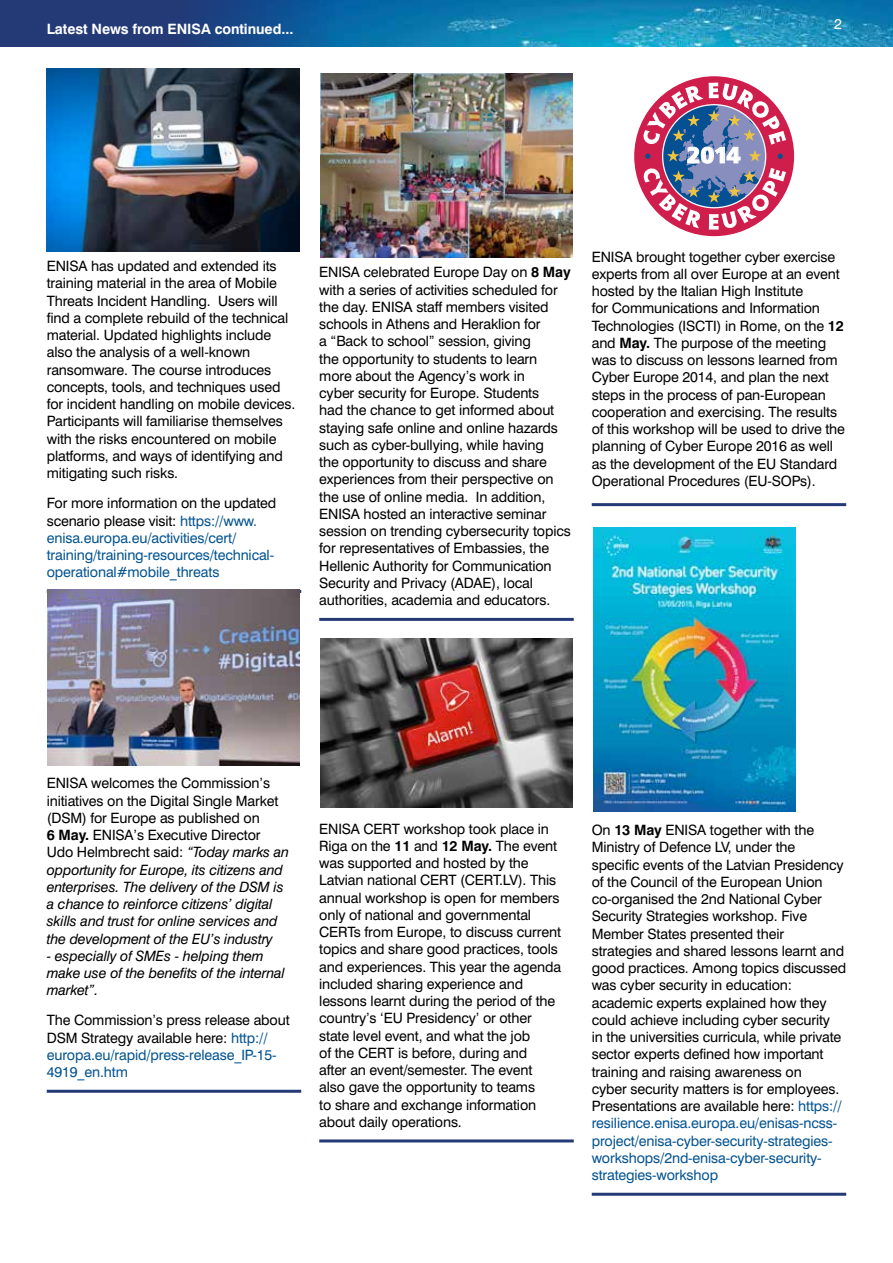
<style>
.page{position:relative;width:893px;height:1263px;background:#fff}
.page>*{position:absolute;margin:0;border:0;box-sizing:border-box;transform-origin:0 0}
.t1{font:900 22.35px "Frutiger";color:#fff}
.t2{font:14.25px/17.2px "Swiss 721 BT";letter-spacing:-.01em;color:#000}
.t3{font:italic 14.25px/17.2px "Swiss 721 BT";letter-spacing:-.01em;color:#000}
.t4{font:14.25px/17.2px "Swiss 721 BT";letter-spacing:-.01em;color:#035391}
.t5{font:700 14.25px "Swiss 721 BT";letter-spacing:-.005em;color:#fff}
.t6{font:14.25px "Swiss 721 BT";color:#fff}
.s1{color:#000}
.s2{font-weight:700}
.s3{font-style:normal}
.s4{font-weight:700;font-style:normal}
.s5{color:#035391}
</style>
<div class="page">
<hr style="left:47px;top:590px;width:254px;height:3px;background:#243a76">
<hr style="left:47px;top:1090px;width:254px;height:3px;background:#243a76">
<hr style="left:319px;top:618px;width:255px;height:3px;background:#243a76">
<hr style="left:319px;top:1139px;width:255px;height:3px;background:#243a76">
<hr style="left:592px;top:503px;width:254px;height:3px;background:#243a76">
<hr style="left:592px;top:1193px;width:254px;height:3px;background:#243a76">
<img style="left:475px;top:0;width:418px;height:47px">
<svg style="left:0;top:0;width:475px;height:47px;background:#16508d"></svg>
<svg style="left:634px;top:76px;width:161px;height:161px"></svg>
<img style="left:47px;top:590px;width:252px;height:175px">
<img style="left:320px;top:74px;width:253px;height:183px">
<img style="left:320px;top:638px;width:253px;height:169px">
<img style="left:594px;top:527px;width:201px;height:285px">
<img style="left:47px;top:68px;width:252px;height:184px">
<p class="t5" style="left:47px;top:20px;width:248px">Latest News from ENISA continued...</p>
<p class="t6" style="left:834px;top:15px;width:9px">2</p>
<h1 class="t1" style="left:687px;top:142px;width:55px">2014</h1>
<p class="t2" style="left:47px;top:257px;width:250px">ENISA has updated and extended its training material in the area of Mobile Threats Incident Handling. Users will find a complete rebuild of the technical material. Updated highlights include also the analysis of a well-known ransomware. The course introduces concepts, tools, and techniques used for incident handling on mobile devices.<br>Participants will familiarise themselves with the risks encountered on mobile platforms, and ways of identifying and mitigating such risks.</p>
<p class="t4" style="left:47px;top:494px;width:231px"><span class="s1">For more information on the updated scenario please visit:</span> https://www. enisa.europa.eu/activities/cert/ training/training-resources/technical&shy;operational#mobile_threats</p>
<p class="t2" style="left:319px;top:264px;width:253px">ENISA celebrated Europe Day on <span class="s2">8 May </span>with a series of activities scheduled for the day. ENISA staff members visited schools in Athens and Heraklion for<br>a “Back to school” session, giving<br>the opportunity to students to learn more about the Agency’s work in<br>cyber security for Europe. Students<br>had the chance to get informed about staying safe online and online hazards such as cyber-bullying, while having<br>the opportunity to discuss and share experiences from their perspective on the use of online media. In addition, ENISA hosted an interactive seminar session on trending cybersecurity topics for representatives of Embassies, the Hellenic Authority for Communication Security and Privacy (ADAE), local authorities, academia and educators.</p>
<p class="t2" style="left:592px;top:248px;width:255px">ENISA brought together cyber exercise experts from all over Europe at an event hosted by the Italian High Institute<br>for Communications and Information Technologies (ISCTI) in Rome, on the <span class="s2">12 </span>and <span class="s2">May.</span> The purpose of the meeting was to discuss on lessons learned from Cyber Europe 2014, and plan the next steps in the process of pan-European cooperation and exercising. The results of this workshop will be used to drive the planning of Cyber Europe 2016 as well as the development of the EU Standard Operational Procedures (EU-SOPs).</p>
<p class="t3" style="left:47px;top:774px;width:244px"><span class="s3">ENISA welcomes the Commission’s initiatives on the Digital Single Market (DSM) for Europe as published on<br></span><span class="s4">6 May.</span> <span class="s3">ENISA’s Executive Director Udo Helmbrecht said:</span> “Today marks an opportunity for Europe, its citizens and enterprises. The delivery of the DSM is a chance to reinforce citizens’ digital skills and trust for online services and the development of the EU’s industry</p>
<p class="t3" style="left:47px;top:947px;width:240px">- especially of SMEs - helping them make use of the benefits of the internal market”.</p>
<p class="t2" style="left:47px;top:1012px;width:244px">The Commission’s press release about<br>DSM Strategy available here: <span class="s5">http:// europa.eu/rapid/press-release_IP-15-<br>4919_en.htm</span></p>
<p class="t2" style="left:319px;top:820px;width:243px">ENISA CERT workshop took place in Riga on the <span class="s2">11</span> and <span class="s2">12 May.</span> The event was supported and hosted by the Latvian national CERT (CERT.LV). This annual workshop is open for members only of national and governmental CERTs from Europe, to discuss current topics and share good practices, tools and experiences. This year the agenda included sharing experience and lessons learnt during the period of the country’s ‘EU Presidency’ or other state level event, and what the job<br>of the CERT is before, during and<br>after an event/semester. The event also gave the opportunity to teams<br>to share and exchange information about daily operations.</p>
<p class="t2" style="left:592px;top:821px;width:256px">On <span class="s2">13 May</span> ENISA together with the Ministry of Defence LV, under the specific events of the Latvian Presidency of the Council of the European Union co-organised the 2nd National Cyber Security Strategies workshop. Five Member States presented their strategies and shared lessons learnt and good practices. Among topics discussed was cyber security in education: academic experts explained how they could achieve including cyber security<br>in the universities curricula, while private sector experts defined how important training and raising awareness on<br>cyber security matters is for employees.<br>Presentations are available here: <span class="s5">https:// resilience.enisa.europa.eu/enisas-ncss&shy;project/enisa-cyber-security-strategies&shy;workshops/2nd-enisa-cyber-security&shy;strategies-workshop</span></p>
</div>
